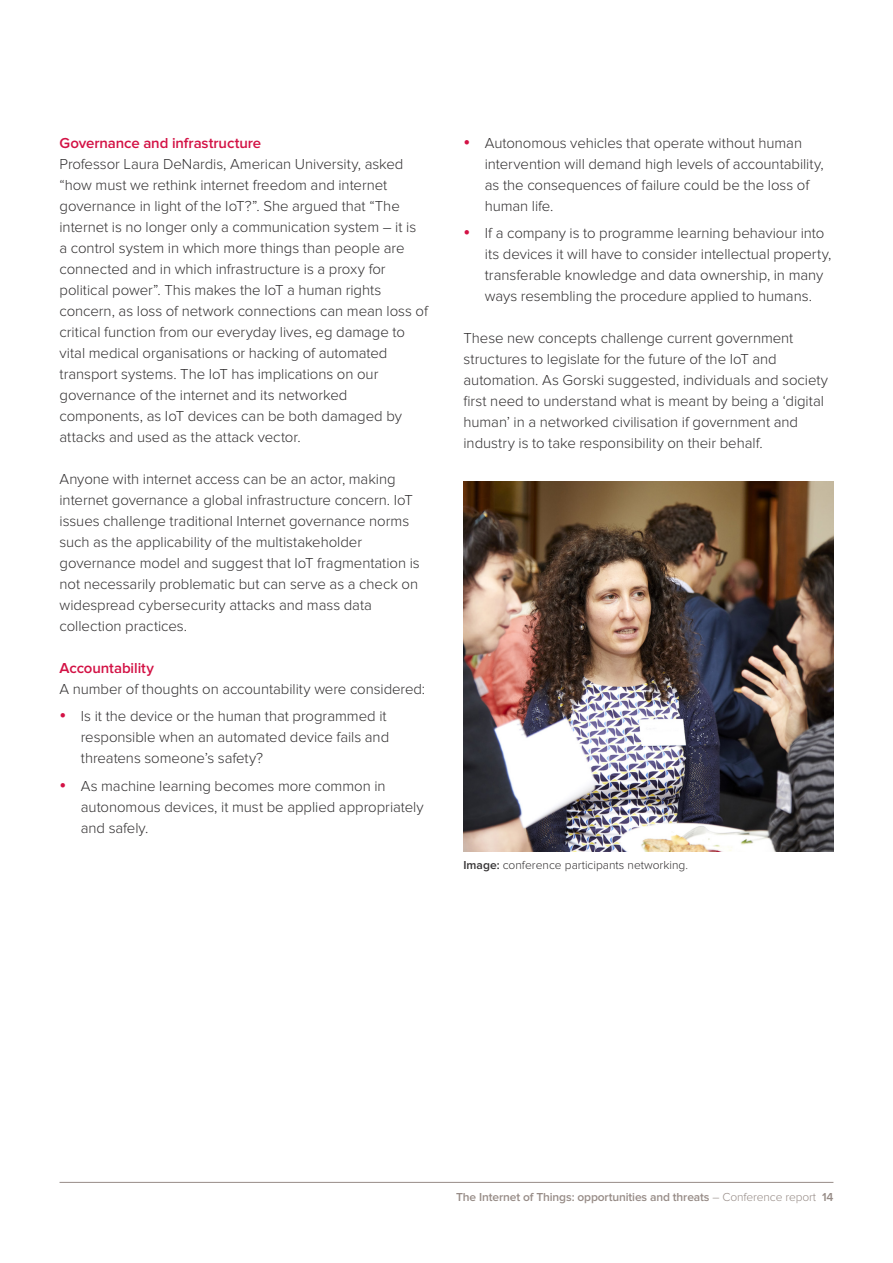
<style>
.page{position:relative;width:893px;height:1263px;background:#fff}
.page>*{position:absolute;margin:0;border:0;box-sizing:border-box;transform-origin:0 0}
.body{font:300 15px/21px "Proxima Nova";letter-spacing:-.005em;color:#333132}
._2nd_title{font:600 15px "Proxima Nova";letter-spacing:-.005em;color:#d31245}
.t1{font:600 12px "Proxima Nova";letter-spacing:-.01em;color:#978c87}
.caption_8pt{font:300 12px "Proxima Nova";color:#333132}
.s1{color:#d31245}
.s2{font-weight:600}
.s3{font-weight:300}
</style>
<div class="page">
<hr style="left:60px;top:1182px;width:773px;height:1px;background:#978c87">
<img style="left:463px;top:481px;width:370px;height:370px">
<p class="_2nd_title" style="left:60px;top:134px;width:203px">Governance and infrastructure</p>
<p class="body" style="left:60px;top:154px;width:370px">Professor Laura DeNardis, American University, asked “how must we rethink internet freedom and internet governance in light of the IoT?”. She argued that “The internet is no longer only a communication system – it is<br>a control system in which more things than people are connected and in which infrastructure is a proxy for political power”. This makes the IoT a human rights concern, as loss of network connections can mean loss of critical function from our everyday lives, eg damage to vital medical organisations or hacking of automated transport systems. The IoT has implications on our governance of the internet and its networked components, as IoT devices can be both damaged by attacks and used as the attack vector.</p>
<p class="body" style="left:60px;top:469px;width:362px">Anyone with internet access can be an actor, making internet governance a global infrastructure concern. IoT issues challenge traditional Internet governance norms such as the applicability of the multistakeholder governance model and suggest that IoT fragmentation is not necessarily problematic but can serve as a check on widespread cybersecurity attacks and mass data collection practices.</p>
<p class="_2nd_title" style="left:60px;top:659px;width:96px">Accountability</p>
<p class="body" style="left:60px;top:679px;width:367px">A number of thoughts on accountability were considered:</p>
<p class="body" style="left:81px;top:706px;width:310px;text-indent:-21px"><span class="s1">•</span> Is it the device or the human that programmed it responsible when an automated device fails and threatens someone’s safety?</p>
<p class="body" style="left:81px;top:775px;width:344px;text-indent:-21px"><span class="s1">•</span> As machine learning becomes more common in autonomous devices, it must be applied appropriately and safely.</p>
<p class="body" style="left:485px;top:133px;width:341px;text-indent:-21px"><span class="s1">•</span> Autonomous vehicles that operate without human intervention will demand high levels of accountability, as the consequences of failure could be the loss of human life.</p>
<p class="body" style="left:485px;top:223px;width:348px;text-indent:-21px"><span class="s1">•</span> If a company is to programme learning behaviour into its devices it will have to consider intellectual property, transferable knowledge and data ownership, in many ways resembling the procedure applied to humans.</p>
<p class="body" style="left:463px;top:328px;width:366px">These new concepts challenge current government structures to legislate for the future of the IoT and automation. As Gorski suggested, individuals and society first need to understand what is meant by being a ‘digital human’ in a networked civilisation if government and industry is to take responsibility on their behalf.</p>
<p class="caption_8pt" style="left:463px;top:858px;width:226px"><span class="s2">Image:</span> conference participants networking.</p>
<p class="t1" style="left:456px;top:1190px;width:379px">The Internet of Things: opportunities and threats <span class="s3">– Conference report</span> 14</p>
</div>
